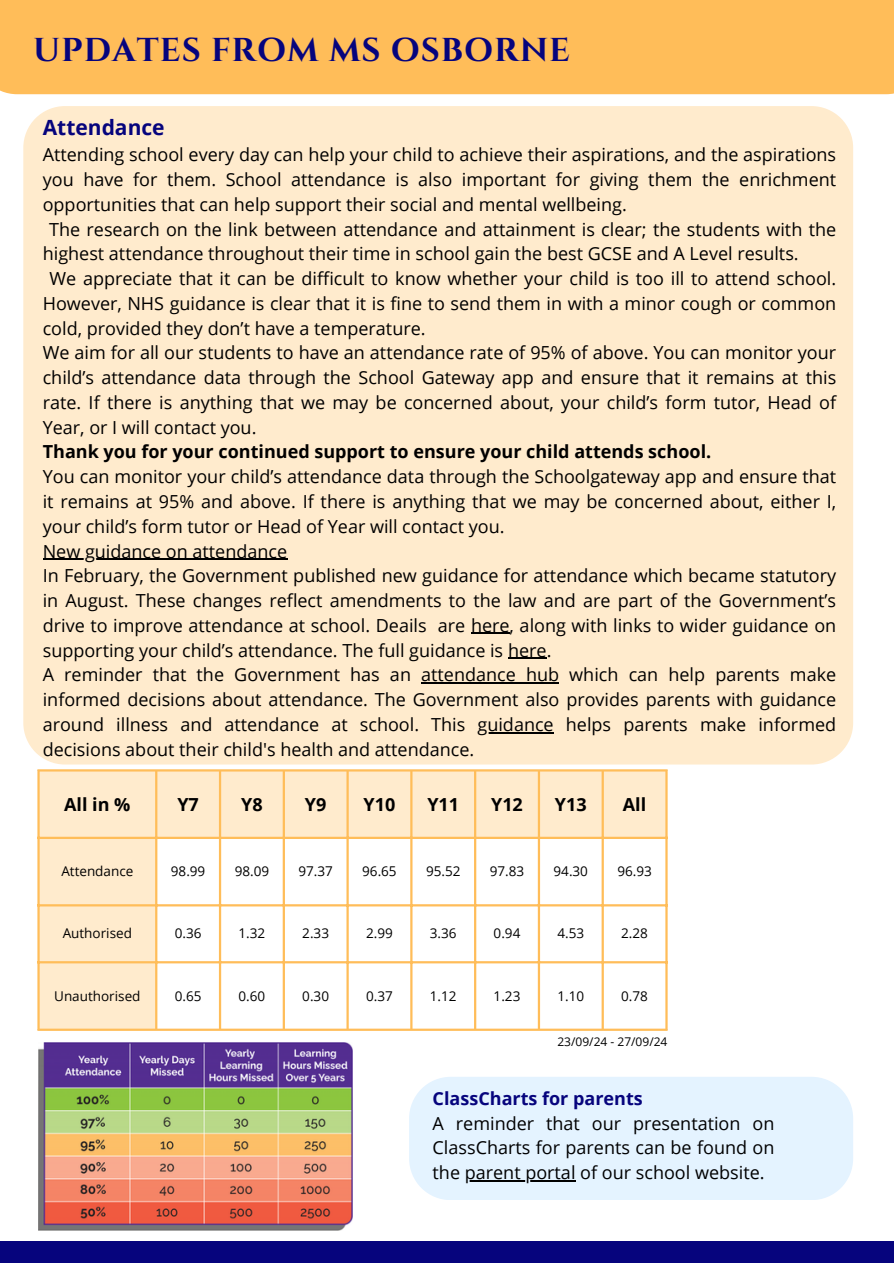
<style>
.page{position:relative;width:894px;height:1264px;background:#fff}
.page>*{position:absolute;margin:0;border:0;box-sizing:border-box;transform-origin:0 0}
.t1{font:700 33px "Cinzel";letter-spacing:.03em;color:#06047d}
.t2{font:700 21px "Open Sans";color:#06047d}
.t3{font:18px/24.8px "Open Sans";color:#000}
.t4{font:700 18px "Open Sans";color:#000}
.t5{font:700 18px "Open Sans";color:#06047d}
.t6{font:13.5px "Open Sans";color:#000}
.t7{font:12px "Open Sans";color:#000}
</style>
<div class="page">
<div style="left:0;top:1241px;width:893px;height:22px;background:#06047d"></div>
<div style="left:0;top:0;width:893px;height:94px;background:#ffbd59"></div>
<div style="left:23px;top:106px;width:829px;height:658px;background:#ffebcd"></div>
<hr style="left:43px;top:558px;width:244px;height:1px;background:#000">
<hr style="left:471px;top:633px;width:38px;height:1px;background:#000">
<hr style="left:508px;top:657px;width:38px;height:1px;background:#000">
<hr style="left:421px;top:682px;width:138px;height:1px;background:#000">
<hr style="left:477px;top:732px;width:76px;height:1px;background:#000">
<svg style="left:40px;top:771px;width:625px;height:257px"></svg>
<hr style="left:37px;top:771px;width:3px;height:257px;background:#ffbd59">
<hr style="left:155px;top:771px;width:2px;height:257px;background:#ffbd59">
<hr style="left:219px;top:771px;width:2px;height:257px;background:#ffbd59">
<hr style="left:282px;top:771px;width:3px;height:257px;background:#ffbd59">
<hr style="left:346px;top:771px;width:2px;height:257px;background:#ffbd59">
<hr style="left:410px;top:771px;width:2px;height:257px;background:#ffbd59">
<hr style="left:474px;top:771px;width:2px;height:257px;background:#ffbd59">
<hr style="left:537px;top:771px;width:3px;height:257px;background:#ffbd59">
<hr style="left:601px;top:771px;width:2px;height:257px;background:#ffbd59">
<hr style="left:665px;top:771px;width:2px;height:257px;background:#ffbd59">
<hr style="left:37px;top:769px;width:630px;height:2px;background:#ffbd59">
<hr style="left:37px;top:836px;width:630px;height:3px;background:#ffbd59">
<hr style="left:37px;top:904px;width:630px;height:2px;background:#ffbd59">
<hr style="left:37px;top:961px;width:630px;height:2px;background:#ffbd59">
<hr style="left:37px;top:1028px;width:630px;height:2px;background:#ffbd59">
<div style="left:409px;top:1077px;width:443px;height:123px;background:#e4f3ff"></div>
<img style="left:38px;top:1042px;width:314px;height:188px">
<hr style="left:464px;top:1180px;width:111px;height:1px;background:#000">
<p class="t1" style="left:33px;top:29px;width:538px">UPDATES FROM MS OSBORNE</p>
<h3 class="t2" style="left:43px;top:112px;width:123px">Attendance</h3>
<h1 class="t3" style="left:43px;top:142px;width:794px">Attending school every day can help your child to achieve their aspirations, and the aspirations</h1>
<h1 class="t3" style="left:43px;top:167px;width:794px">you have for them. School attendance is also important for giving them the enrichment</h1>
<h1 class="t3" style="left:43px;top:191px;width:585px">opportunities that can help support their social and mental wellbeing.</h1>
<h1 class="t3" style="left:49px;top:216px;width:788px">The research on the link between attendance and attainment is clear; the students with the</h1>
<h1 class="t3" style="left:43px;top:241px;width:757px">highest attendance throughout their time in school gain the best GCSE and A Level results.</h1>
<h1 class="t3" style="left:49px;top:266px;width:788px">We appreciate that it can be difficult to know whether your child is too ill to attend school.</h1>
<h1 class="t3" style="left:43px;top:290px;width:794px">However, NHS guidance is clear that it is fine to send them in with a minor cough or common</h1>
<h1 class="t3" style="left:43px;top:315px;width:384px">cold, provided they don’t have a temperature.</h1>
<h1 class="t3" style="left:43px;top:340px;width:794px">We aim for all our students to have an attendance rate of 95% of above. You can monitor your</h1>
<h1 class="t3" style="left:43px;top:365px;width:794px">child’s attendance data through the School Gateway app and ensure that it remains at this</h1>
<h1 class="t3" style="left:43px;top:389px;width:794px">rate. If there is anything that we may be concerned about, your child’s form tutor, Head of</h1>
<h1 class="t3" style="left:43px;top:414px;width:215px">Year, or I will contact you.</h1>
<h1 class="t4" style="left:43px;top:439px;width:669px">Thank you for your continued support to ensure your child attends school.</h1>
<h1 class="t3" style="left:43px;top:464px;width:794px">You can monitor your child’s attendance data through the Schoolgateway app and ensure that</h1>
<h1 class="t3" style="left:43px;top:488px;width:794px">it remains at 95% and above. If there is anything that we may be concerned about, either I,</h1>
<h1 class="t3" style="left:43px;top:513px;width:463px">your child’s form tutor or Head of Year will contact you.</h1>
<h2 class="t3" style="left:43px;top:538px;width:794px">New guidance on attendance<br>In February, the Government published new guidance for attendance which became statutory in August. These changes reflect amendments to the law and are part of the Government’s drive to improve attendance at school. Deails are here, along with links to wider guidance on supporting your child’s attendance. The full guidance is here.<br>A reminder that the Government has an attendance hub which can help parents make informed decisions about attendance. The Government also provides parents with guidance around illness and attendance at school. This</h2>
<h4 class="t3" style="left:477px;top:711px;width:360px">guidance helps parents make informed</h4>
<h4 class="t3" style="left:43px;top:736px;width:433px">decisions about their child's health and attendance.</h4>
<p class="t4" style="left:64px;top:791px;width:68px">All in %</p>
<p class="t4" style="left:177px;top:791px;width:23px">Y7</p>
<p class="t4" style="left:241px;top:791px;width:23px">Y8</p>
<p class="t4" style="left:305px;top:791px;width:23px">Y9</p>
<p class="t4" style="left:363px;top:791px;width:33px">Y10</p>
<p class="t4" style="left:427px;top:791px;width:33px">Y11</p>
<p class="t4" style="left:491px;top:791px;width:33px">Y12</p>
<p class="t4" style="left:554px;top:791px;width:33px">Y13</p>
<p class="t4" style="left:622px;top:791px;width:25px">All</p>
<p class="t6" style="left:61px;top:861px;width:73px">Attendance</p>
<p class="t6" style="left:171px;top:861px;width:36px">98.99</p>
<p class="t6" style="left:234px;top:861px;width:36px">98.09</p>
<p class="t6" style="left:298px;top:861px;width:36px">97.37</p>
<p class="t6" style="left:362px;top:861px;width:36px">96.65</p>
<p class="t6" style="left:426px;top:861px;width:36px">95.52</p>
<p class="t6" style="left:489px;top:861px;width:36px">97.83</p>
<p class="t6" style="left:553px;top:861px;width:36px">94.30</p>
<p class="t6" style="left:617px;top:861px;width:36px">96.93</p>
<p class="t6" style="left:63px;top:923px;width:71px">Authorised</p>
<p class="t6" style="left:175px;top:923px;width:28px">0.36</p>
<p class="t6" style="left:238px;top:923px;width:28px">1.32</p>
<p class="t6" style="left:302px;top:923px;width:28px">2.33</p>
<p class="t6" style="left:366px;top:923px;width:28px">2.99</p>
<p class="t6" style="left:430px;top:923px;width:28px">3.36</p>
<p class="t6" style="left:493px;top:923px;width:28px">0.94</p>
<p class="t6" style="left:557px;top:923px;width:28px">4.53</p>
<p class="t6" style="left:621px;top:923px;width:28px">2.28</p>
<p class="t6" style="left:54px;top:986px;width:88px">Unauthorised</p>
<p class="t6" style="left:175px;top:986px;width:28px">0.65</p>
<p class="t6" style="left:238px;top:986px;width:28px">0.60</p>
<p class="t6" style="left:302px;top:986px;width:28px">0.30</p>
<p class="t6" style="left:366px;top:986px;width:28px">0.37</p>
<p class="t6" style="left:430px;top:986px;width:28px">1.12</p>
<p class="t6" style="left:493px;top:986px;width:28px">1.23</p>
<p class="t6" style="left:557px;top:986px;width:28px">1.10</p>
<p class="t6" style="left:621px;top:986px;width:28px">0.78</p>
<h4 class="t7" style="left:557px;top:1033px;width:111px">23/09/24 - 27/09/24</h4>
<p class="t5" style="left:432px;top:1085px;width:212px">ClassCharts for parents</p>
<p class="t3" style="left:432px;top:1110px;width:343px;text-align:justify">A reminder that our presentation on ClassCharts for parents can be found on the parent portal of our school website.</p>
</div>
